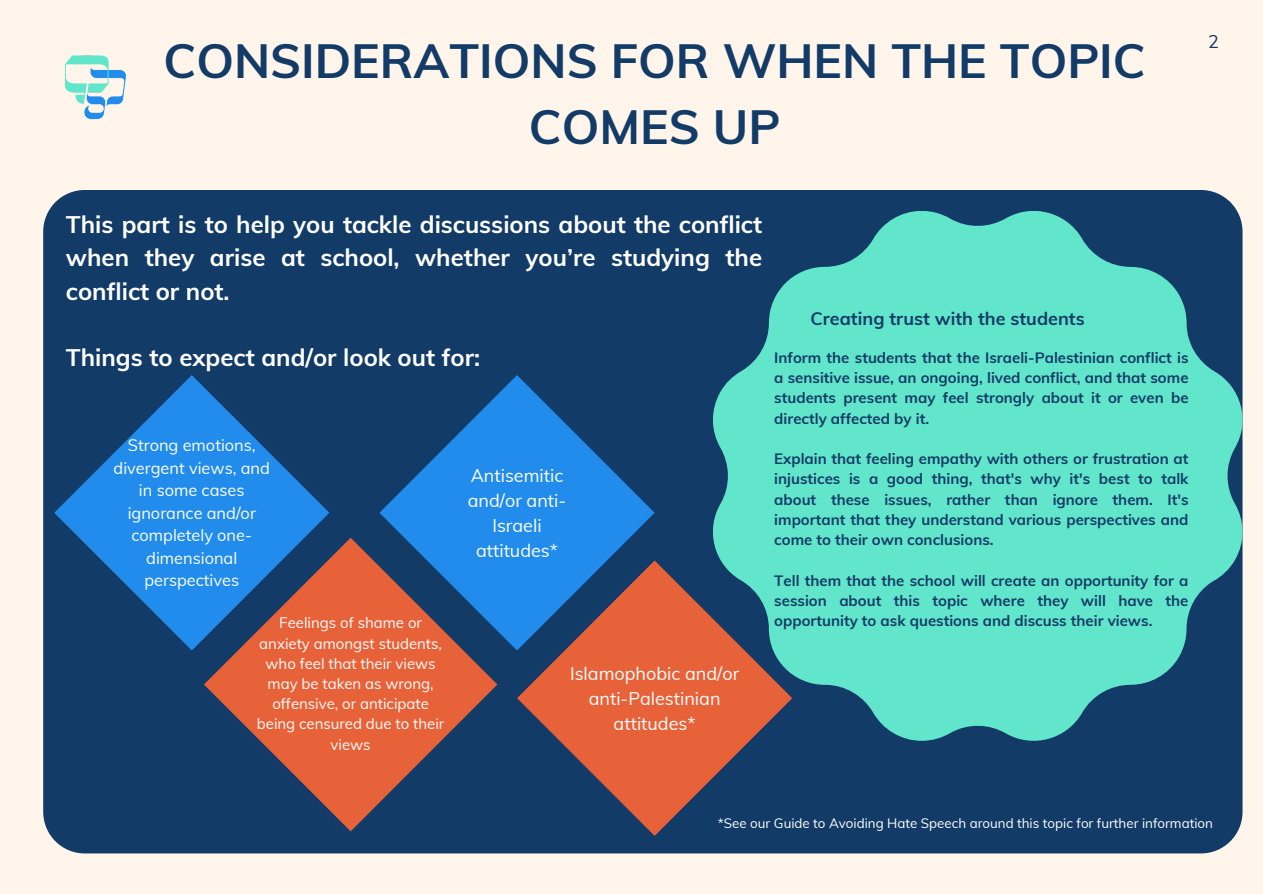
<style>
.page{position:relative;width:1263px;height:894px;background:#fff}
.page>*{position:absolute;margin:0;border:0;box-sizing:border-box;transform-origin:0 0}
.t1{font:700 48px/66.3px "Muli";color:#123b67;text-align:center}
.t2{font:700 24px/33px "Muli";color:#fff;text-align:justify}
.t3{font:18px/24.8px "Muli";color:#fff;text-align:center}
.t4{font:700 18px "Muli";color:#123b67}
.t5{font:18px "Muli";color:#123b67}
.t6{font:16.35px/22.5px "Muli";color:#fff;text-align:center}
.t7{font:700 15px/20.2px "Muli";color:#123b67;text-align:justify}
.t8{font:15px/20.2px "Muli";color:#fff;text-align:center}
.t9{font:13.35px "Muli";color:#fff}
</style>
<div class="page">
<div style="left:0;top:0;width:1263px;height:893px;background:#fff5eb"></div>
<div style="left:43px;top:190px;width:1199px;height:663px;background:#123b67"></div>
<img style="left:64px;top:55px;width:62px;height:65px">
<svg style="left:379px;top:375px;width:276px;height:275px;background:#1a6ab5"></svg>
<svg style="left:204px;top:537px;width:293px;height:294px;background:#865455"></svg>
<svg style="left:54px;top:375px;width:275px;height:275px;background:#2465a6"></svg>
<svg style="left:517px;top:560px;width:275px;height:275px;background:#805357"></svg>
<svg style="left:713px;top:211px;width:529px;height:529px;background:#54beb2"></svg>
<p class="t1" style="left:163px;top:27px;width:984px">CONSIDERATIONS FOR WHEN THE TOPIC<br>COMES UP</p>
<p class="t5" style="left:1208px;top:30px;width:12px">2</p>
<p class="t2" style="left:66px;top:208px;width:698px">This part is to help you tackle discussions about the conflict when they arise at school, whether you’re studying the conflict or not.</p>
<p class="t2" style="left:66px;top:340px;width:416px">Things to expect and/or look out for:</p>
<p class="t6" style="left:114px;top:434px;width:158px">Strong emotions, divergent views, and in some cases ignorance and/or completely one&shy;dimensional perspectives</p>
<p class="t8" style="left:257px;top:612px;width:189px">Feelings of shame or anxiety amongst students, who feel that their views may be taken as wrong, offensive, or anticipate being censured due to their views</p>
<p class="t3" style="left:468px;top:463px;width:100px">Antisemitic and/or anti-<br>Israeli attitudes*</p>
<p class="t3" style="left:570px;top:660px;width:171px">Islamophobic and/or anti-Palestinian attitudes*</p>
<p class="t4" style="left:811px;top:307px;width:276px">Creating trust with the students</p>
<p class="t7" style="left:774px;top:347px;width:416px">Inform the students that the Israeli-Palestinian conflict is a sensitive issue, an ongoing, lived conflict, and that some students present may feel strongly about it or even be directly affected by it.</p>
<p class="t7" style="left:774px;top:448px;width:416px">Explain that feeling empathy with others or frustration at injustices is a good thing, that's why it's best to talk about these issues, rather than ignore them. It's important that they understand various perspectives and come to their own conclusions.</p>
<p class="t7" style="left:774px;top:569px;width:416px">Tell them that the school will create an opportunity for a session about this topic where they will have the opportunity to ask questions and discuss their views.</p>
<p class="t9" style="left:718px;top:814px;width:497px">*See our Guide to Avoiding Hate Speech around this topic for further information</p>
</div>
